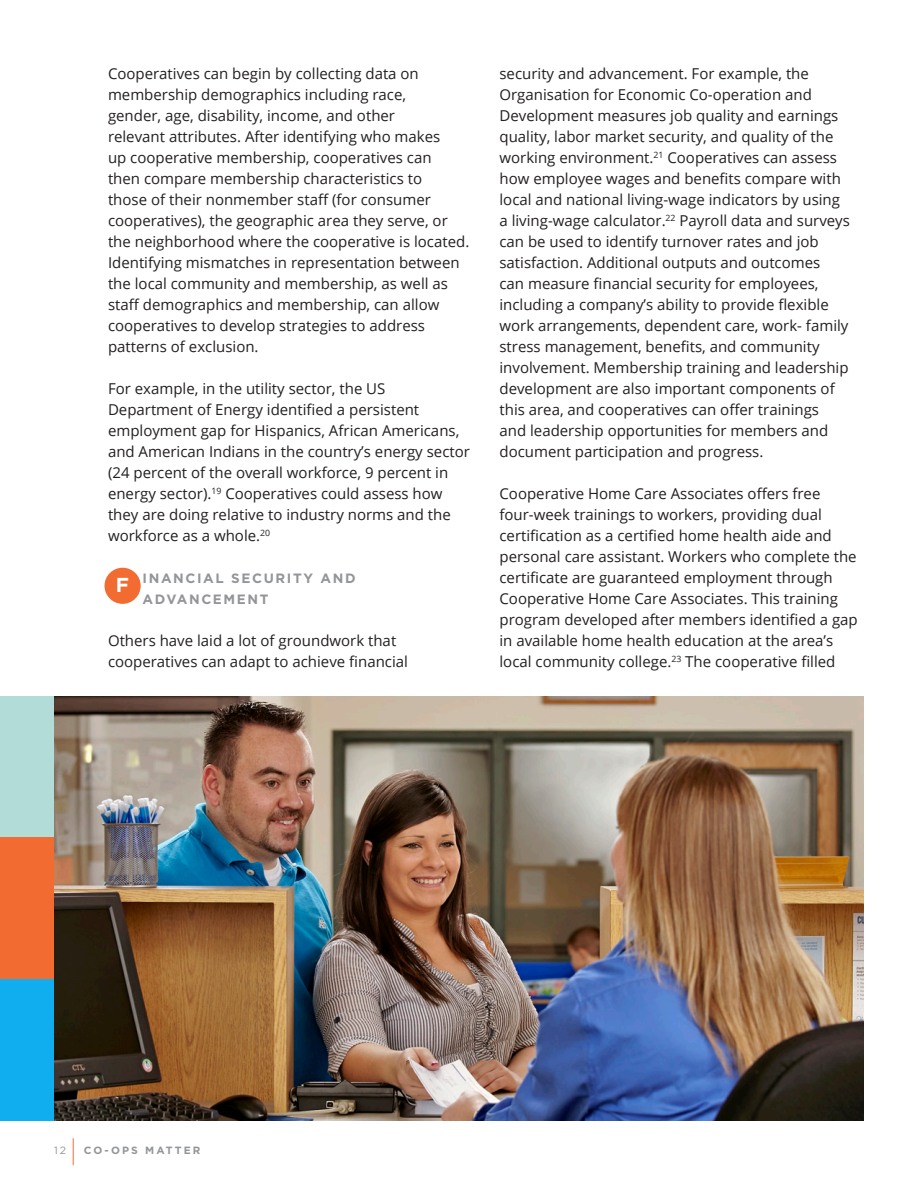
<style>
.page{position:relative;width:918px;height:1188px;background:#fff}
.page>*{position:absolute;margin:0;border:0;box-sizing:border-box;transform-origin:0 0}
.t1{font:700 20.1px "Gotham";color:#fff}
.Body_Text{font:15px/21px "Open Sans";color:#231f20}
.text{font:700 13.5px/21px "Gotham";letter-spacing:.12em;color:#939598}
.t2{font:700 10.5px "Gotham";letter-spacing:.2em;color:#939598}
.t3{font:10.5px "Gotham";color:#939598}
</style>
<div class="page">
<svg style="left:73px;top:1138px;width:1px;height:27px"></svg>
<div style="left:105px;top:568px;width:36px;height:36px;background:#f26c32;border-radius:50%"></div>
<div style="left:0;top:696px;width:54px;height:141px;background:#b1dcd8"></div>
<div style="left:0;top:837px;width:54px;height:142px;background:#f26c32"></div>
<div style="left:0;top:979px;width:54px;height:141px;background:#10aeee"></div>
<img style="left:54px;top:696px;width:810px;height:424px">
<p class="Body_Text" style="left:108px;top:63px;width:363px">Cooperatives can begin by collecting data on membership demographics including race,<br>gender, age, disability, income, and other<br>relevant attributes. After identifying who makes<br>up cooperative membership, cooperatives can<br>then compare membership characteristics to<br>those of their nonmember staff (for consumer cooperatives), the geographic area they serve, or the neighborhood where the cooperative is located.<br>Identifying mismatches in representation between the local community and membership, as well as staff demographics and membership, can allow cooperatives to develop strategies to address patterns of exclusion.</p>
<p class="Body_Text" style="left:108px;top:378px;width:363px">For example, in the utility sector, the US Department of Energy identified a persistent employment gap for Hispanics, African Americans, and American Indians in the country’s energy sector (24 percent of the overall workforce, 9 percent in energy sector).<sup>19</sup> Cooperatives could assess how they are doing relative to industry norms and the workforce as a whole.<sup>20</sup></p>
<p class="text" style="left:143px;top:568px;width:215px">INANCIAL SECURITY AND<br>ADVANCEMENT</p>
<p class="Body_Text" style="left:108px;top:630px;width:301px">Others have laid a lot of groundwork that cooperatives can adapt to achieve financial</p>
<p class="t1" style="left:116px;top:572px;width:15px">F</p>
<p class="Body_Text" style="left:500px;top:63px;width:352px">security and advancement. For example, the Organisation for Economic Co-operation and Development measures job quality and earnings quality, labor market security, and quality of the working environment.<sup>21</sup> Cooperatives can assess how employee wages and benefits compare with local and national living-wage indicators by using a living-wage calculator.<sup>22</sup> Payroll data and surveys can be used to identify turnover rates and job satisfaction. Additional outputs and outcomes<br>can measure financial security for employees, including a company’s ability to provide flexible work arrangements, dependent care, work- family stress management, benefits, and community involvement. Membership training and leadership development are also important components of this area, and cooperatives can offer trainings<br>and leadership opportunities for members and document participation and progress.</p>
<p class="Body_Text" style="left:500px;top:483px;width:360px">Cooperative Home Care Associates offers free four-week trainings to workers, providing dual certification as a certified home health aide and personal care assistant. Workers who complete the certificate are guaranteed employment through Cooperative Home Care Associates. This training program developed after members identified a gap in available home health education at the area’s local community college.<sup>23</sup> The cooperative filled</p>
<p class="t3" style="left:54px;top:1144px;width:14px">12</p>
<p class="t2" style="left:84px;top:1143px;width:118px">CO-OPS MATTER</p>
</div>
